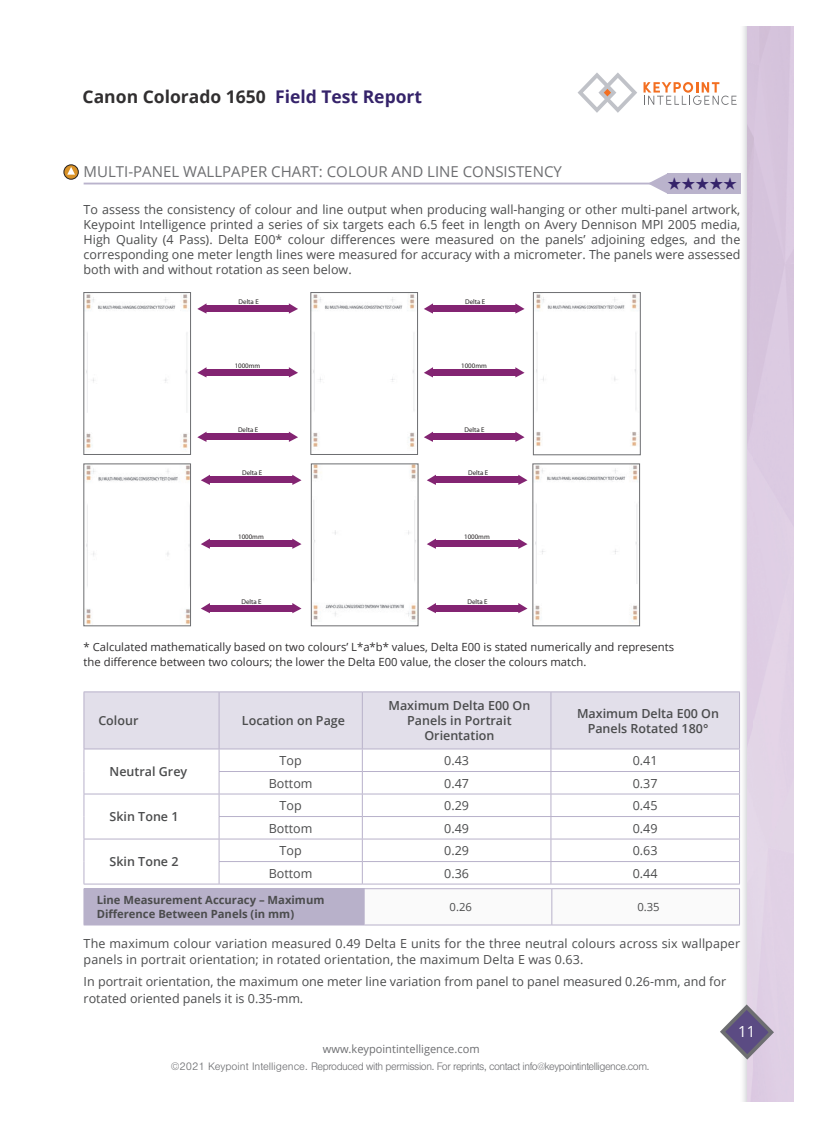
<style>
.page{position:relative;width:820px;height:1128px;background:#fff}
.page>*{position:absolute;margin:0;border:0;box-sizing:border-box;transform-origin:0 0}
.t1{font:700 17.5px "Open Sans";color:#312f30}
.t2{font:15.25px "Open Sans";color:#fff}
.t3{font:15px "Open Sans";color:#6d6e71}
.t4{font:12.5px/15px "Open Sans";color:#4b4c4d}
.t5{font:600 12.5px/15px "Open Sans";color:#4b4c4d;text-align:center}
.t6{font:11.25px/15px "Open Sans";color:#312f30}
.t7{font:300 11.25px "Nimbus San";letter-spacing:-.04em;color:#6d6e71}
.t8{font:700 11.25px/13.5px "Open Sans";color:#4b4c4d}
.t9{font:11.25px "Open Sans";color:#6d6e71}
.t10{font:11.25px "Open Sans";color:#4b4c4d}
.t11{font:6.88px "Myriad Pro";color:#231f20}
.s1{color:#35236a}
</style>
<div class="page">
<img style="left:739px;top:26px;width:54px;height:1075px">
<svg style="left:577px;top:72px;width:60px;height:41px"></svg>
<svg style="left:643px;top:82px;width:93px;height:23px"></svg>
<svg style="left:722px;top:1007px;width:48px;height:49px;background:#7b7194"></svg>
<div style="left:720px;top:1005px;width:52px;height:53px;border:4px solid #6d6e71;border-radius:50%"></div>
<hr style="left:84px;top:183px;width:644px;height:1px;background:#bab3cc">
<div style="left:667px;top:173px;width:73px;height:21px;background:#bab3cc"></div>
<img style="left:86px;top:294px;width:103px;height:156px">
<div style="left:84px;top:292px;width:107px;height:162px;border:1px solid #6d6e71"></div>
<svg style="left:289px;top:303px;width:9px;height:10px"></svg>
<svg style="left:197px;top:303px;width:9px;height:10px"></svg>
<div style="left:204px;top:305px;width:85px;height:6px;background:#832472"></div>
<svg style="left:289px;top:431px;width:9px;height:11px"></svg>
<svg style="left:197px;top:432px;width:9px;height:10px"></svg>
<div style="left:204px;top:434px;width:85px;height:6px;background:#832472"></div>
<svg style="left:289px;top:367px;width:9px;height:10px"></svg>
<svg style="left:197px;top:367px;width:9px;height:10px"></svg>
<div style="left:204px;top:369px;width:85px;height:6px;background:#832472"></div>
<img style="left:312px;top:294px;width:103px;height:153px">
<div style="left:310px;top:292px;width:107px;height:162px;border:1px solid #6d6e71"></div>
<svg style="left:515px;top:303px;width:9px;height:10px"></svg>
<svg style="left:424px;top:303px;width:9px;height:10px"></svg>
<div style="left:431px;top:305px;width:84px;height:6px;background:#832472"></div>
<svg style="left:515px;top:431px;width:9px;height:11px"></svg>
<svg style="left:424px;top:431px;width:9px;height:11px"></svg>
<div style="left:431px;top:434px;width:84px;height:6px;background:#832472"></div>
<svg style="left:515px;top:367px;width:9px;height:10px"></svg>
<svg style="left:424px;top:367px;width:9px;height:10px"></svg>
<div style="left:431px;top:369px;width:84px;height:6px;background:#832472"></div>
<img style="left:535px;top:294px;width:103px;height:152px">
<div style="left:533px;top:292px;width:107px;height:163px;border:1px solid #6d6e71"></div>
<img style="left:86px;top:465px;width:103px;height:159px">
<div style="left:84px;top:463px;width:107px;height:163px;border:1px solid #6d6e71"></div>
<svg style="left:292px;top:474px;width:9px;height:11px"></svg>
<svg style="left:201px;top:474px;width:9px;height:11px"></svg>
<div style="left:208px;top:477px;width:84px;height:6px;background:#832472"></div>
<svg style="left:292px;top:603px;width:9px;height:10px"></svg>
<svg style="left:201px;top:603px;width:9px;height:10px"></svg>
<div style="left:208px;top:605px;width:84px;height:6px;background:#832472"></div>
<svg style="left:292px;top:538px;width:9px;height:11px"></svg>
<svg style="left:201px;top:538px;width:9px;height:11px"></svg>
<div style="left:208px;top:540px;width:84px;height:6px;background:#832472"></div>
<img style="left:313px;top:465px;width:103px;height:155px">
<div style="left:311px;top:463px;width:107px;height:163px;border:1px solid #6d6e71"></div>
<svg style="left:518px;top:474px;width:9px;height:11px"></svg>
<svg style="left:427px;top:474px;width:9px;height:11px"></svg>
<div style="left:434px;top:477px;width:84px;height:6px;background:#832472"></div>
<svg style="left:518px;top:603px;width:9px;height:10px"></svg>
<svg style="left:427px;top:603px;width:9px;height:10px"></svg>
<div style="left:434px;top:605px;width:84px;height:6px;background:#832472"></div>
<svg style="left:518px;top:538px;width:9px;height:11px"></svg>
<svg style="left:427px;top:538px;width:9px;height:11px"></svg>
<div style="left:434px;top:540px;width:84px;height:6px;background:#832472"></div>
<img style="left:534px;top:465px;width:103px;height:158px">
<div style="left:532px;top:463px;width:107px;height:163px;border:1px solid #6d6e71"></div>
<div style="left:85px;top:692px;width:653px;height:56px;background:#e2dfea"></div>
<svg style="left:85px;top:749px;width:134px;height:134px"></svg>
<hr style="left:84px;top:691px;width:135px;height:1px;background:#b8b1ca">
<hr style="left:84px;top:692px;width:1px;height:56px;background:#b8b1ca">
<hr style="left:219px;top:691px;width:143px;height:1px;background:#b8b1ca">
<hr style="left:219px;top:692px;width:1px;height:56px;background:#b8b1ca">
<hr style="left:362px;top:691px;width:188px;height:1px;background:#b8b1ca">
<hr style="left:362px;top:692px;width:1px;height:56px;background:#b8b1ca">
<hr style="left:550px;top:691px;width:189px;height:1px;background:#b8b1ca">
<hr style="left:550px;top:692px;width:1px;height:56px;background:#b8b1ca">
<hr style="left:738px;top:692px;width:1px;height:56px;background:#b8b1ca">
<hr style="left:84px;top:748px;width:135px;height:1px;background:#b8b1ca">
<hr style="left:219px;top:748px;width:143px;height:1px;background:#b8b1ca">
<hr style="left:362px;top:748px;width:188px;height:1px;background:#b8b1ca">
<hr style="left:550px;top:748px;width:189px;height:1px;background:#b8b1ca">
<hr style="left:84px;top:793px;width:135px;height:1px;background:#b8b1ca">
<hr style="left:84px;top:838px;width:135px;height:1px;background:#b8b1ca">
<svg style="left:84px;top:749px;width:1px;height:134px"></svg>
<hr style="left:84px;top:883px;width:135px;height:1px;background:#b8b1ca">
<div style="left:84px;top:888px;width:280px;height:36px;background:#b8b1ca"></div>
<svg style="left:219px;top:749px;width:520px;height:175px"></svg>
<hr style="left:84px;top:888px;width:280px;height:1px;background:#b8b1ca">
<hr style="left:364px;top:888px;width:187px;height:1px;background:#b8b1ca">
<hr style="left:551px;top:888px;width:188px;height:1px;background:#b8b1ca">
<hr style="left:738px;top:889px;width:1px;height:35px;background:#b8b1ca">
<hr style="left:84px;top:924px;width:280px;height:1px;background:#b8b1ca">
<hr style="left:364px;top:924px;width:187px;height:1px;background:#b8b1ca">
<hr style="left:551px;top:924px;width:188px;height:1px;background:#b8b1ca">
<hr style="left:363px;top:889px;width:1px;height:35px;background:#b8b1ca">
<hr style="left:551px;top:889px;width:1px;height:35px;background:#b8b1ca">
<svg style="left:64px;top:165px;width:14px;height:14px"></svg>
<div style="left:64px;top:164px;width:15px;height:15px;border:1px solid #231f20;border-radius:50%"></div>
<svg style="left:67px;top:167px;width:8px;height:8px"></svg>
<svg style="left:647px;top:174px;width:20px;height:20px"></svg>
<h1 class="t1" style="left:82px;top:85px;width:341px">Canon Colorado 1650 <span class="s1">Field Test Report</span></h1>
<p class="t3" style="left:84px;top:162px;width:479px">MULTI-PANEL WALLPAPER CHART: COLOUR AND LINE CONSISTENCY</p>
<p class="t4" style="left:84px;top:202px;width:658px;text-align:justify">To assess the consistency of colour and line output when producing wall-hanging or other multi-panel artwork, Keypoint Intelligence printed a series of six targets each 6.5 feet in length on Avery Dennison MPI 2005 media, High Quality (4 Pass). Delta E00* colour differences were measured on the panels’ adjoining edges, and the corresponding one meter length lines were measured for accuracy with a micrometer. The panels were assessed both with and without rotation as seen below.</p>
<p class="t11" style="left:238px;top:297px;width:22px">Delta E</p>
<p class="t11" style="left:465px;top:297px;width:22px">Delta E</p>
<p class="t11" style="left:234px;top:361px;width:27px">1000mm</p>
<p class="t11" style="left:461px;top:361px;width:27px">1000mm</p>
<p class="t11" style="left:238px;top:425px;width:22px">Delta E</p>
<p class="t11" style="left:464px;top:425px;width:22px">Delta E</p>
<p class="t11" style="left:242px;top:468px;width:22px">Delta E</p>
<p class="t11" style="left:468px;top:468px;width:22px">Delta E</p>
<p class="t11" style="left:238px;top:532px;width:27px">1000mm</p>
<p class="t11" style="left:464px;top:532px;width:27px">1000mm</p>
<p class="t11" style="left:241px;top:597px;width:22px">Delta E</p>
<p class="t11" style="left:467px;top:597px;width:22px">Delta E</p>
<p class="t6" style="left:84px;top:639px;width:591px">* Calculated mathematically based on two colours’ L*a*b* values, Delta E00 is stated numerically and represents the difference between two colours; the lower the Delta E00 value, the closer the colours match.</p>
<p class="t5" style="left:98px;top:713px;width:42px">Colour</p>
<p class="t5" style="left:242px;top:713px;width:104px">Location on Page</p>
<p class="t5" style="left:388px;top:698px;width:143px">Maximum Delta E00 On<br>Panels in Portrait<br>Orientation</p>
<p class="t5" style="left:576px;top:705px;width:143px">Maximum Delta E00 On<br>Panels Rotated 180°</p>
<p class="t5" style="left:109px;top:764px;width:79px">Neutral Grey</p>
<p class="t5" style="left:109px;top:809px;width:70px">Skin Tone 1</p>
<p class="t4" style="left:279px;top:752px;width:24px">Top</p>
<p class="t4" style="left:444px;top:752px;width:26px">0.43</p>
<p class="t4" style="left:632px;top:752px;width:26px">0.41</p>
<p class="t4" style="left:269px;top:775px;width:45px">Bottom</p>
<p class="t4" style="left:444px;top:775px;width:26px">0.47</p>
<p class="t4" style="left:632px;top:775px;width:26px">0.37</p>
<p class="t4" style="left:279px;top:797px;width:24px">Top</p>
<p class="t4" style="left:444px;top:797px;width:26px">0.29</p>
<p class="t4" style="left:632px;top:797px;width:26px">0.45</p>
<p class="t4" style="left:269px;top:820px;width:45px">Bottom</p>
<p class="t4" style="left:444px;top:820px;width:26px">0.49</p>
<p class="t4" style="left:632px;top:820px;width:26px">0.49</p>
<p class="t4" style="left:279px;top:842px;width:24px">Top</p>
<p class="t4" style="left:444px;top:842px;width:26px">0.29</p>
<p class="t4" style="left:632px;top:842px;width:26px">0.63</p>
<p class="t4" style="left:269px;top:865px;width:45px">Bottom</p>
<p class="t4" style="left:444px;top:865px;width:26px">0.36</p>
<p class="t4" style="left:632px;top:865px;width:26px">0.44</p>
<p class="t8" style="left:97px;top:893px;width:229px">Line Measurement Accuracy – Maximum<br>Difference Between Panels (in mm)</p>
<p class="t10" style="left:449px;top:899px;width:24px">0.26</p>
<p class="t10" style="left:637px;top:899px;width:24px">0.35</p>
<p class="t4" style="left:84px;top:935px;width:657px;line-height:16.2px">The maximum colour variation measured 0.49 Delta E units for the three neutral colours across six wallpaper panels in portrait orientation; in rotated orientation, the maximum Delta E was 0.63.</p>
<p class="t4" style="left:84px;top:973px;width:643px;line-height:16.2px">In portrait orientation, the maximum one meter line variation from panel to panel measured 0.26-mm, and for rotated oriented panels it is 0.35-mm.</p>
<p class="t5" style="left:109px;top:854px;width:70px">Skin Tone 2</p>
<p class="t9" style="left:322px;top:1040px;width:158px">www.keypointintelligence.com</p>
<p class="t7" style="left:171px;top:1060px;width:480px">©2021 Keypoint Intelligence. Reproduced with permission. For reprints, contact info@keypointintelligence.com.</p>
<p class="t2" style="left:737px;top:1020px;width:19px">11</p>
</div>
